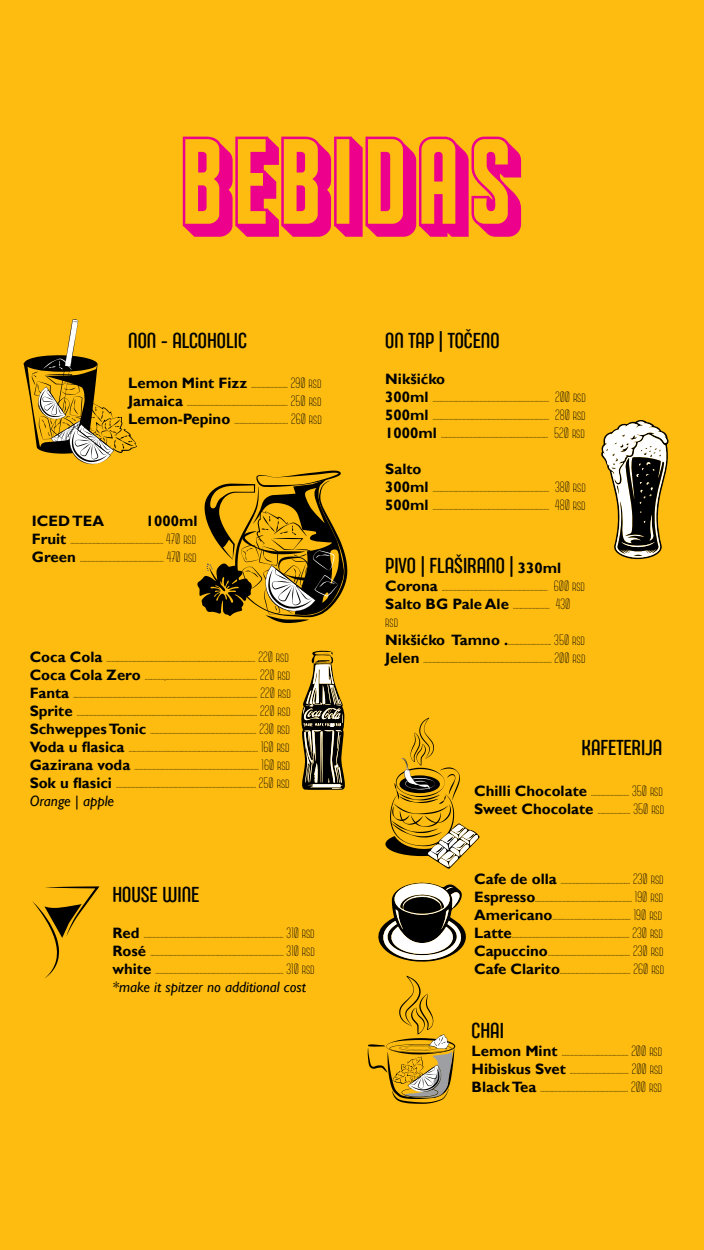
<style>
.page{position:relative;width:704px;height:1250px;background:#fff}
.page>*{position:absolute;margin:0;border:0;box-sizing:border-box;transform-origin:0 0}
.t1{font:125px "Franchise";color:#ec008c}
.t2{font:300 22.5px "Sugo Pro Display";color:#000101}
.t3{font:300 15px/18px "Canter";color:#000}
.t4{font:italic 15px "Gill Sans";color:#000101}
.t5{font:700 15px "Gill Sans";color:#000101}
.s1{font-family:"Gill Sans";font-weight:700;color:#000101}
.s2{font-family:"Gill Sans";font-weight:700;font-size:15px}
.s3{font-family:"Gill Sans";font-weight:700}
</style>
<div class="page">
<div style="left:0;top:0;width:703px;height:1250px;background:#febc11"></div>
<svg style="left:24px;top:319px;width:113px;height:146px"></svg>
<svg style="left:197px;top:471px;width:150px;height:152px"></svg>
<svg style="left:301px;top:651px;width:44px;height:139px"></svg>
<svg style="left:601px;top:420px;width:67px;height:139px"></svg>
<svg style="left:32px;top:886px;width:67px;height:92px"></svg>
<svg style="left:378px;top:882px;width:88px;height:80px"></svg>
<svg style="left:385px;top:718px;width:94px;height:151px"></svg>
<svg style="left:367px;top:976px;width:88px;height:128px"></svg>
<h1 class="t1" style="left:181px;top:137px;width:342px">BEBIDAS</h1>
<h2 class="t2" style="left:128px;top:328px;width:120px">NON - ALCOHOLIC</h2>
<p class="t3" style="left:128px;top:374px;width:195px;text-align:justify"><span class="s1">Lemon Mint Fizz</span> ............................ 290 rsd <span class="s1">Jamaica</span> ............................................................................. 250 rsd <span class="s1">Lemon-Pepino</span> ......................................... 260 rsd</p>
<p class="t5" style="left:32px;top:511px;width:74px">ICED TEA</p>
<p class="t5" style="left:146px;top:511px;width:53px">1000ml</p>
<p class="t3" style="left:32px;top:530px;width:166px"><span class="s1">Fruit</span> ....................................................................... 470 rsd<br><span class="s1">Green</span> ................................................................ 470 rsd</p>
<p class="t3" style="left:30px;top:648px;width:262px"><span class="s1">Coca Cola</span> .................................................................................................................. 220 rsd <span class="s1">Coca Cola Zero</span> ...............,...................................................................... 220 rsd <span class="s1">Fanta</span> ............................................................................................................................................ 220 rsd <span class="s1">Sprite</span> .......................................................................................................................................... 220 rsd <span class="s1">Schweppes Tonic</span> ................................................................................. 230 rsd <span class="s1">Voda u flasica</span> ................................................................................................... 160 rsd <span class="s1">Gazirana voda</span> ............................................................................................... 160 rsd <span class="s1">Sok u flasici</span> ........................................................................................................... 250 rsd</p>
<p class="t4" style="left:30px;top:792px;width:86px">Orange | apple</p>
<h2 class="t2" style="left:112px;top:882px;width:88px">HOUSE WINE</h2>
<p class="t3" style="left:112px;top:924px;width:204px;text-align:justify"><span class="s1">Red</span> ........................................................................................................... 310 rsd <span class="s1">Rosé</span> ...................................................................................................... 310 rsd <span class="s1">white</span> .................................................................................................. 310 rsd</p>
<p class="t4" style="left:112px;top:978px;width:195px">*make it spitzer no additional cost</p>
<h2 class="t2" style="left:385px;top:328px;width:116px">ON TAP | TOČENO</h2>
<p class="t5" style="left:385px;top:370px;width:61px">Nikšićko</p>
<p class="t3" style="left:385px;top:388px;width:202px;text-align:justify"><span class="s1">300ml</span> ......................................................................................... 200 rsd <span class="s1">500ml</span> ......................................................................................... 280 rsd <span class="s1">1000ml</span> .................................................................................. 520 rsd</p>
<p class="t5" style="left:385px;top:460px;width:38px">Salto</p>
<p class="t3" style="left:385px;top:478px;width:202px"><span class="s1">300ml</span> ......................................................................................... 380 rsd<br><span class="s1">500ml</span> ......................................................................................... 480 rsd</p>
<h2 class="t2" style="left:385px;top:553px;width:177px">PIVO | FLAŠIRANO | <span class="s2">330ml</span></h2>
<p class="t3" style="left:385px;top:577px;width:201px"><span class="s1">Corona</span> ................................................................................. 600 rsd <span class="s1">Salto BG Pale Ale</span> ............................ 430 rsd<br><span class="s1">Nikšićko Tamno .</span>................................. 350 rsd <span class="s1">Jelen</span> .................................................................................................. 200 rsd</p>
<h2 class="t2" style="left:581px;top:735px;width:82px">KAFETERIJA</h2>
<p class="t3" style="left:474px;top:782px;width:191px"><span class="s3">Chilli Chocolate</span> ............................. 350 rsd<br><span class="s3">Sweet Chocolate</span> ......................... 350 rsd</p>
<p class="t3" style="left:474px;top:870px;width:191px"><span class="s3">Cafe de olla</span> ..................................................... 230 rsd <span class="s3">Espresso</span>.......................................................................... 190 rsd <span class="s3">Americano</span>............................................................ 190 rsd <span class="s3">Latte</span>.......................................................................................... 230 rsd <span class="s3">Capuccino</span>............................................................... 230 rsd <span class="s3">Cafe Clarito</span>...................................................... 260 rsd</p>
<h2 class="t2" style="left:471px;top:1017px;width:34px">CHAI</h2>
<p class="t3" style="left:471px;top:1042px;width:192px;text-align:justify"><span class="s3">Lemon Mint</span> ................................................... 200 rsd <span class="s3">Hibiskus Svet</span> ............................................. 200 rsd <span class="s3">Black Tea</span> ................................................................... 200 rsd</p>
</div>
